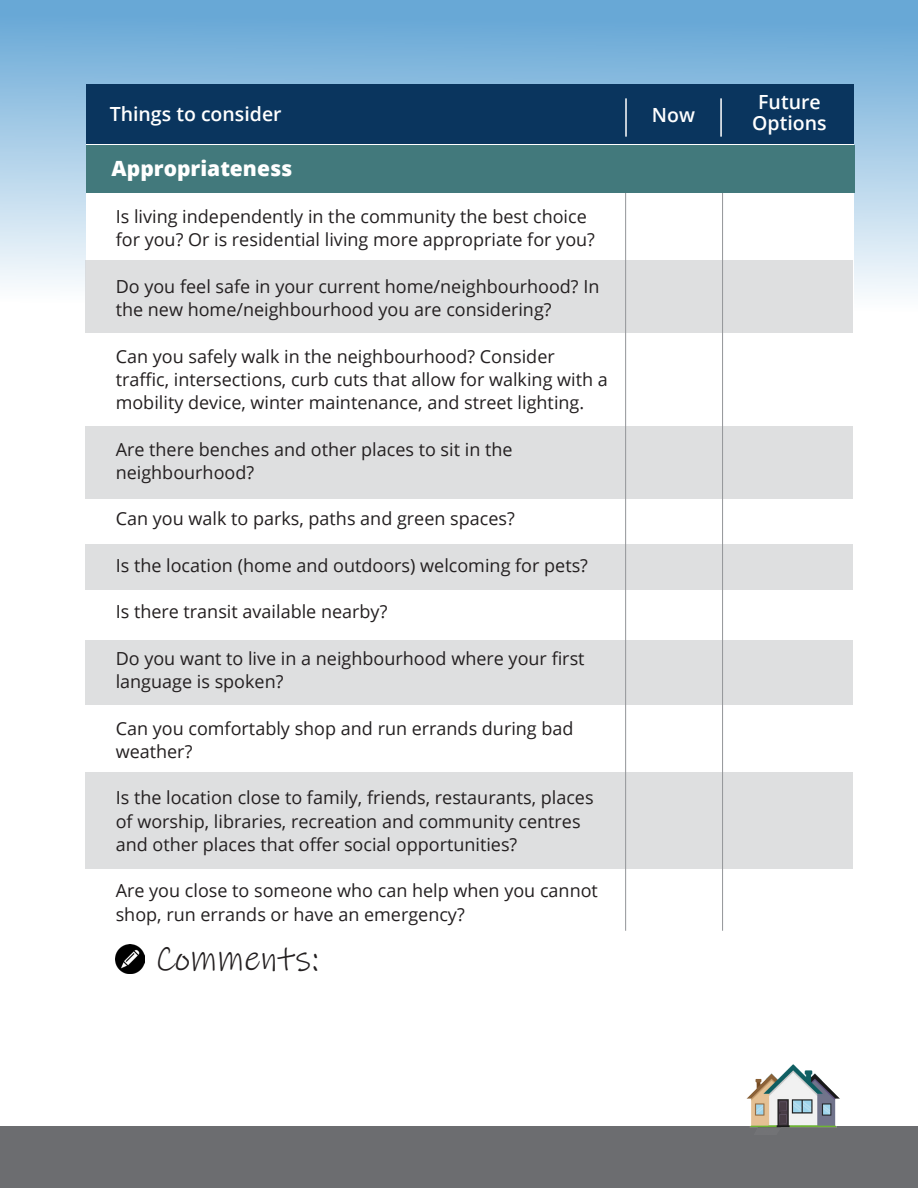
<style>
.page{position:relative;width:918px;height:1188px;background:#fff}
.page>*{position:absolute;margin:0;border:0;box-sizing:border-box;transform-origin:0 0}
.t1{font:36px "Ink Free";color:#231f20}
.t2{font:800 21px "Open Sans";color:#fff}
.t3{font:600 19.5px "Open Sans";color:#fff}
.t4{font:18px/23.2px "Open Sans";color:#231f20}
</style>
<div class="page">
<div style="left:0;top:0;width:918px;height:385px;background:linear-gradient(to bottom,#64a5d3,#fff)"></div>
<div style="left:86px;top:85px;width:767px;height:59px;background:#0a355e"></div>
<div style="left:86px;top:144px;width:767px;height:827px;background:#fff"></div>
<hr style="left:625px;top:98px;width:2px;height:39px;background:#fff">
<hr style="left:720px;top:98px;width:2px;height:39px;background:#fff">
<div style="left:85px;top:260px;width:768px;height:73px;background:#dedfe0"></div>
<div style="left:85px;top:426px;width:768px;height:73px;background:#dedfe0"></div>
<div style="left:85px;top:544px;width:768px;height:45px;background:#dedfe0"></div>
<div style="left:85px;top:640px;width:768px;height:65px;background:#dedfe0"></div>
<div style="left:85px;top:772px;width:768px;height:97px;background:#dedfe0"></div>
<hr style="left:625px;top:169px;width:1px;height:762px;background:#939598">
<hr style="left:722px;top:178px;width:1px;height:753px;background:#939598">
<img style="left:115px;top:944px;width:30px;height:30px">
<div style="left:0;top:1127px;width:918px;height:61px;background:#6c6d70"></div>
<div style="left:86px;top:145px;width:768px;height:47px;background:#42797c"></div>
<img style="left:738px;top:1064px;width:112px;height:64px">
<p class="t3" style="left:110px;top:100px;width:173px">Things to consider</p>
<p class="t3" style="left:652px;top:102px;width:45px">Now</p>
<p class="t2" style="left:112px;top:153px;width:182px">Appropriateness</p>
<p class="t4" style="left:116px;top:205px;width:481px">Is living independently in the community the best choice for you? Or is residential living more appropriate for you?</p>
<p class="t4" style="left:116px;top:274px;width:485px">Do you feel safe in your current home/neighbourhood? In the new home/neighbourhood you are considering?</p>
<p class="t4" style="left:116px;top:344px;width:494px">Can you safely walk in the neighbourhood? Consider traffic, intersections, curb cuts that allow for walking with a mobility device, winter maintenance, and street lighting.</p>
<p class="t4" style="left:116px;top:437px;width:398px">Are there benches and other places to sit in the neighbourhood?</p>
<p class="t4" style="left:116px;top:507px;width:401px">Can you walk to parks, paths and green spaces?</p>
<p class="t4" style="left:116px;top:553px;width:474px">Is the location (home and outdoors) welcoming for pets?</p>
<p class="t4" style="left:116px;top:600px;width:273px">Is there transit available nearby?</p>
<p class="t4" style="left:116px;top:646px;width:470px">Do you want to live in a neighbourhood where your first language is spoken?</p>
<p class="t4" style="left:116px;top:716px;width:459px">Can you comfortably shop and run errands during bad weather?</p>
<p class="t4" style="left:116px;top:786px;width:479px">Is the location close to family, friends, restaurants, places of worship, libraries, recreation and community centres and other places that offer social opportunities?</p>
<p class="t4" style="left:116px;top:879px;width:484px">Are you close to someone who can help when you cannot shop, run errands or have an emergency?</p>
<p class="t1" style="left:155px;top:937px;width:165px">Comments:</p>
<p class="t3" style="left:758px;top:88px;width:64px">Future</p>
<p class="t3" style="left:752px;top:109px;width:76px">Options</p>
</div>
